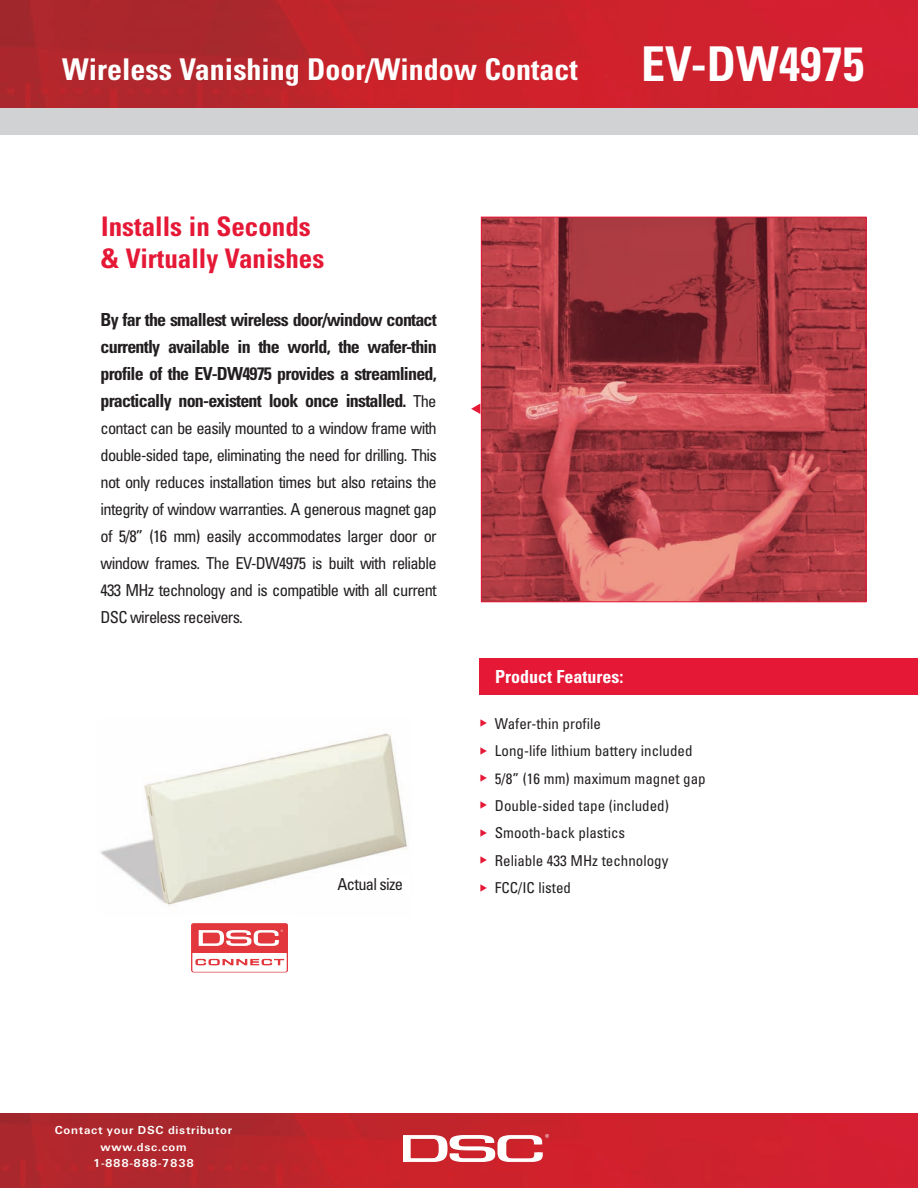
<style>
.page{position:relative;width:918px;height:1188px;background:#fff}
.page>*{position:absolute;margin:0;border:0;box-sizing:border-box;transform-origin:0 0}
.t1{font:700 condensed 48px "Univers";color:#fff}
.t2{font:700 condensed 30px "Univers";color:#fff}
.t3{font:700 condensed 27px/32.4px "Univers";color:#e51836}
.t4{font:700 condensed 18px/27px "Univers";letter-spacing:-.045em;color:#231f20;text-align:justify}
.t5{font:700 condensed 18px "Univers";color:#fff}
.t6{font:condensed 16.5px/27px "Univers";letter-spacing:-.045em;color:#231f20;text-align:justify}
.t7{font:condensed 15px/27.5px "Univers";color:#231f20}
.t8{font:700 12px/16.5px "U65 Univers";letter-spacing:.06em;color:#fff;text-align:center}
.s1{font-weight:400;font-size:16.5px}
</style>
<div class="page">
<div style="left:479px;top:658px;width:439px;height:37px;background:#e51836"></div>
<img style="left:0;top:0;width:918px;height:108px">
<img style="left:0;top:1114px;width:918px;height:74px">
<svg style="left:403px;top:1134px;width:146px;height:28px"></svg>
<img style="left:483px;top:219px;width:381px;height:381px">
<div style="left:481px;top:217px;width:385px;height:385px;border:1px solid #e51836"></div>
<div style="left:0;top:108px;width:918px;height:27px;background:#d1d2d4"></div>
<img style="left:101px;top:733px;width:307px;height:173px">
<svg style="left:192px;top:923px;width:96px;height:49px"></svg>
<div style="left:336px;top:877px;width:73px;height:19px;background:#fff"></div>
<h2 class="t2" style="left:62px;top:58px;width:517px">Wireless Vanishing Door/Window Contact</h2>
<h1 class="t1" style="left:641px;top:47px;width:225px">EV-DW4975</h1>
<h3 class="t3" style="left:101px;top:212px;width:225px">Installs in Seconds &amp; Virtually Vanishes</h3>
<p class="t4" style="left:101px;top:308px;width:338px">By far the smallest wireless door/window contact currently available in the world, the wafer-thin profile of the EV-DW4975 provides a streamlined, practically non-existent look once installed. <span class="s1">The</span></p>
<p class="t6" style="left:101px;top:416px;width:338px">contact can be easily mounted to a window frame with double-sided tape, eliminating the need for drilling. This not only reduces installation times but also retains the integrity of window warranties. A generous magnet gap of 5/8” (16 mm) easily accommodates larger door or window frames. The EV-DW4975 is built with reliable 433 MHz technology and is compatible with all current DSC wireless receivers.</p>
<p class="t6" style="left:338px;top:872px;width:67px">Actual size</p>
<p class="t5" style="left:495px;top:670px;width:130px">Product Features:</p>
<p class="t7" style="left:495px;top:711px;width:212px">Wafer-thin profile<br>Long-life lithium battery included<br>5/8” (16 mm) maximum magnet gap<br>Double-sided tape (included)<br>Smooth-back plastics<br>Reliable 433 MHz technology<br>FCC/IC listed</p>
<p class="t8" style="left:55px;top:1123px;width:179px">Contact your DSC distributor www.dsc.com<br>1-888-888-7838</p>
</div>
